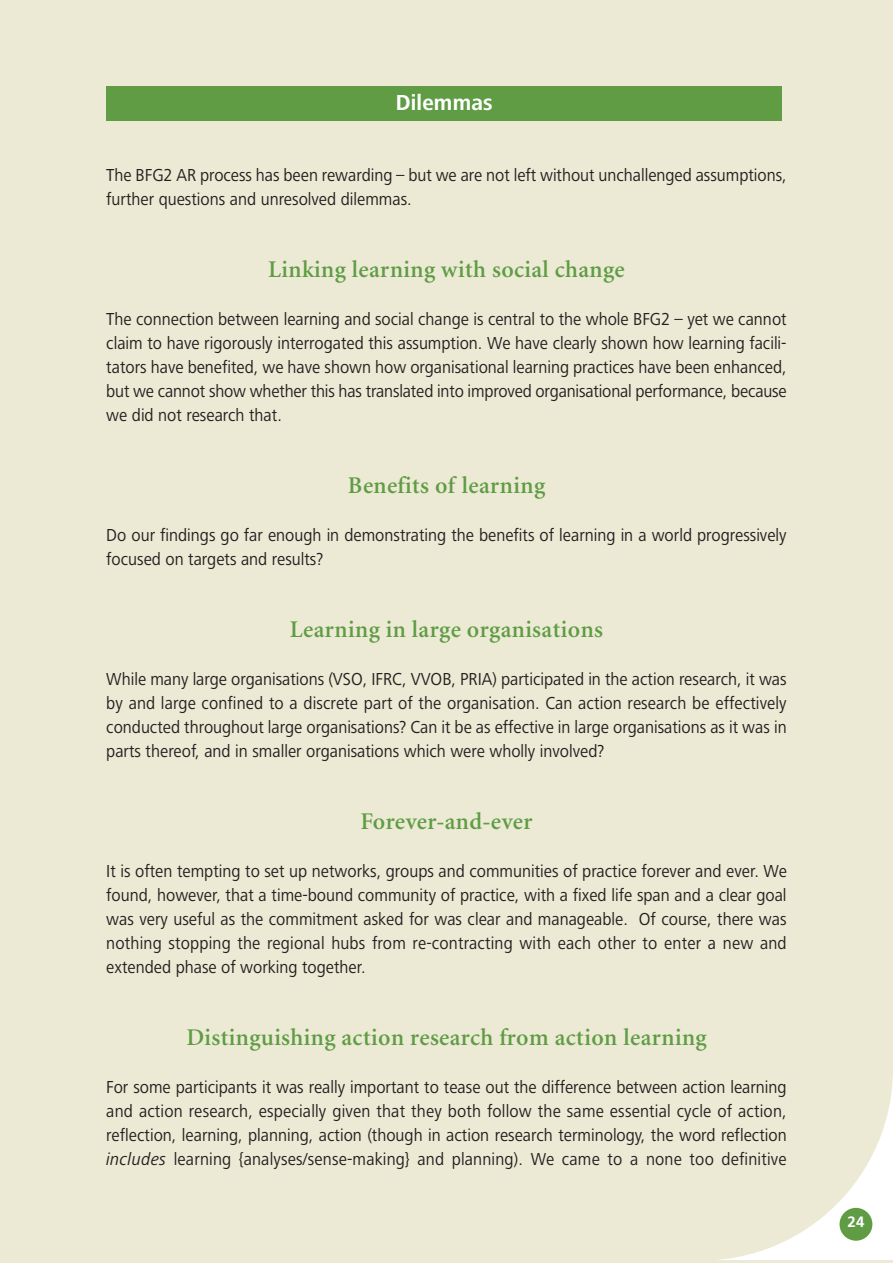
<style>
.page{position:relative;width:893px;height:1263px;background:#ecead4}
.page>*{position:absolute;margin:0;border:0;box-sizing:border-box;transform-origin:0 0}
.t1{font:600 24px "Minion";letter-spacing:.015em;color:#5f9c44}
.t2{font:700 22.5px "Frutiger Next LT";letter-spacing:.01em;color:#fff;scale:.94 1}
.t3{font:18px/24px "Frutiger Next LTCE";color:#231f20;text-align:justify;scale:.93 1}
.t4{font:700 15px "Frutiger";color:#fff}
.s1{font-style:italic}
</style>
<div class="page">
<div style="left:706px;top:1066px;width:187px;height:194px;background:#fff"></div>
<div style="left:508px;top:876px;width:385px;height:384px;background:#ecead4;border-radius:50%"></div>
<div style="left:839px;top:1208px;width:33px;height:33px;background:#5f9c44;border-radius:50%"></div>
<div style="left:106px;top:87px;width:676px;height:34px;background:#5f9c44"></div>
<p class="t2" style="left:396px;top:93px;width:104px">Dilemmas</p>
<p class="t3" style="left:106px;top:164px;width:733px">The BFG2 AR process has been rewarding – but we are not left without unchallenged assumptions, further questions and unresolved dilemmas.</p>
<h1 class="t1" style="left:268px;top:260px;width:358px">Linking learning with social change</h1>
<p class="t3" style="left:106px;top:308px;width:733px">The connection between learning and social change is central to the whole BFG2 – yet we cannot claim to have rigorously interrogated this assumption. We have clearly shown how learning facili&shy;tators have benefited, we have shown how organisational learning practices have been enhanced, but we cannot show whether this has translated into improved organisational performance, because we did not research that.</p>
<h1 class="t1" style="left:348px;top:476px;width:199px">Benefits of learning</h1>
<p class="t3" style="left:106px;top:524px;width:733px">Do our findings go far enough in demonstrating the benefits of learning in a world progressively focused on targets and results?</p>
<h1 class="t1" style="left:290px;top:620px;width:315px">Learning in large organisations</h1>
<p class="t3" style="left:106px;top:668px;width:733px">While many large organisations (VSO, IFRC, VVOB, PRIA) participated in the action research, it was by and large confined to a discrete part of the organisation. Can action research be effectively conducted throughout large organisations? Can it be as effective in large organisations as it was in parts thereof, and in smaller organisations which were wholly involved?</p>
<h1 class="t1" style="left:360px;top:812px;width:174px">Forever-and-ever</h1>
<p class="t3" style="left:106px;top:860px;width:733px">It is often tempting to set up networks, groups and communities of practice forever and ever. We found, however, that a time-bound community of practice, with a fixed life span and a clear goal was very useful as the commitment asked for was clear and manageable. Of course, there was nothing stopping the regional hubs from re-contracting with each other to enter a new and extended phase of working together.</p>
<h1 class="t1" style="left:186px;top:1028px;width:522px">Distinguishing action research from action learning</h1>
<p class="t3" style="left:106px;top:1076px;width:733px">For some participants it was really important to tease out the difference between action learning and action research, especially given that they both follow the same essential cycle of action, reflection, learning, planning, action (though in action research terminology, the word reflection <span class="s1">includes</span> learning {analyses/sense-making} and planning). We came to a none too definitive</p>
<p class="t4" style="left:848px;top:1216px;width:18px">24</p>
</div>
